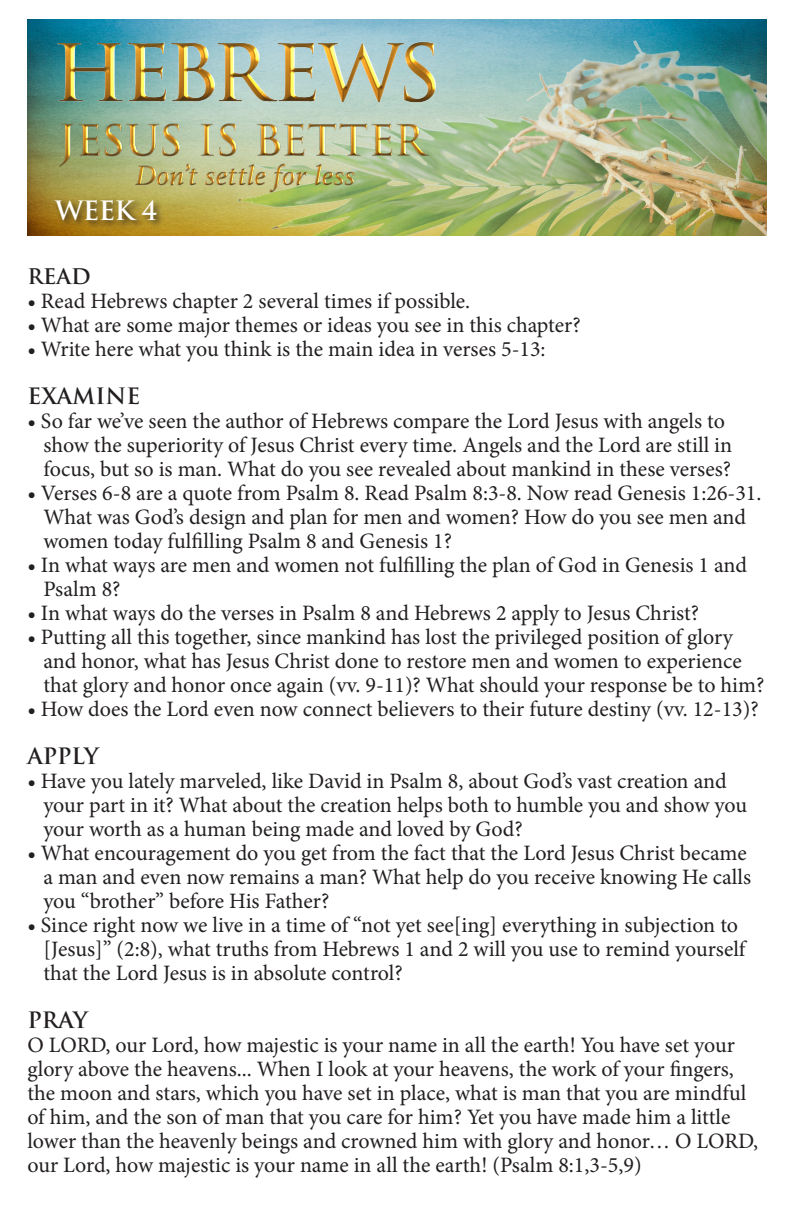
<style>
.page{position:relative;width:792px;height:1224px;background:#fff}
.page>*{position:absolute;margin:0;border:0;box-sizing:border-box;transform-origin:0 0}
.t1{font:700 26px "Trajan Pro";color:#fff}
.t2{font:22px/24px "Minion Pro";letter-spacing:-.005em;color:#231f20}
.t3{font:700 22px "Trajan Pro";color:#231f20}
.t4{font:700 21px "Trajan Pro";color:#231f20}
</style>
<div class="page">
<img style="left:27px;top:19px;width:739px;height:216px">
<img style="left:232px;top:21px;width:534px;height:214px">
<img style="left:55px;top:38px;width:383px;height:68px">
<img style="left:55px;top:118px;width:376px;height:79px">
<div style="left:53px;top:196px;width:113px;height:34px;background:#231f20;opacity:.75"></div>
<p class="t1" style="left:55px;top:194px;width:103px">WEEK 4</p>
<p class="t4" style="left:27px;top:264px;width:65px">READ</p>
<p class="t2" style="left:27px;top:289px;width:444px">• Read Hebrews chapter 2 several times if possible.</p>
<p class="t2" style="left:27px;top:313px;width:555px">• What are some major themes or ideas you see in this chapter?</p>
<p class="t2" style="left:27px;top:337px;width:520px">• Write here what you think is the main idea in verses 5-13:</p>
<p class="t3" style="left:27px;top:383px;width:114px">EXAMINE</p>
<p class="t2" style="left:43px;top:409px;width:690px;text-indent:-16px">• So far we’ve seen the author of Hebrews compare the Lord Jesus with angels to show the superiority of Jesus Christ every time. Angels and the Lord are still in focus, but so is man. What do you see revealed about mankind in these verses?</p>
<p class="t2" style="left:43px;top:481px;width:720px;text-indent:-16px">• Verses 6-8 are a quote from Psalm 8. Read Psalm 8:3-8. Now read Genesis 1:26-31.<br>What was God’s design and plan for men and women? How do you see men and women today fulfilling Psalm 8 and Genesis 1?</p>
<p class="t2" style="left:43px;top:553px;width:705px;text-indent:-16px">• In what ways are men and women not fulfilling the plan of God in Genesis 1 and<br>Psalm 8?</p>
<p class="t2" style="left:27px;top:601px;width:673px">• In what ways do the verses in Psalm 8 and Hebrews 2 apply to Jesus Christ?</p>
<p class="t2" style="left:43px;top:625px;width:723px;text-indent:-16px">• Putting all this together, since mankind has lost the privileged position of glory and honor, what has Jesus Christ done to restore men and women to experience that glory and honor once again (vv. 9-11)? What should your response be to him?</p>
<p class="t2" style="left:27px;top:697px;width:733px">• How does the Lord even now connect believers to their future destiny (vv. 12-13)?</p>
<p class="t3" style="left:27px;top:743px;width:73px">APPLY</p>
<p class="t2" style="left:43px;top:769px;width:705px;text-indent:-16px">• Have you lately marveled, like David in Psalm 8, about God’s vast creation and your part in it? What about the creation helps both to humble you and show you your worth as a human being made and loved by God?</p>
<p class="t2" style="left:43px;top:841px;width:709px;text-indent:-16px">• What encouragement do you get from the fact that the Lord Jesus Christ became a man and even now remains a man? What help do you receive knowing He calls you “brother” before His Father?</p>
<p class="t2" style="left:43px;top:913px;width:704px;text-indent:-16px">• Since right now we live in a time of “not yet see[ing] everything in subjection to [Jesus]” (2:8), what truths from Hebrews 1 and 2 will you use to remind yourself that the Lord Jesus is in absolute control?</p>
<p class="t3" style="left:27px;top:1007px;width:62px">PRAY</p>
<p class="t2" style="left:27px;top:1033px;width:732px">O LORD, our Lord, how majestic is your name in all the earth! You have set your glory above the heavens... When I look at your heavens, the work of your fingers, the moon and stars, which you have set in place, what is man that you are mindful of him, and the son of man that you care for him? Yet you have made him a little lower than the heavenly beings and crowned him with glory and honor… O LORD, our Lord, how majestic is your name in all the earth! (Psalm 8:1,3-5,9)</p>
</div>
